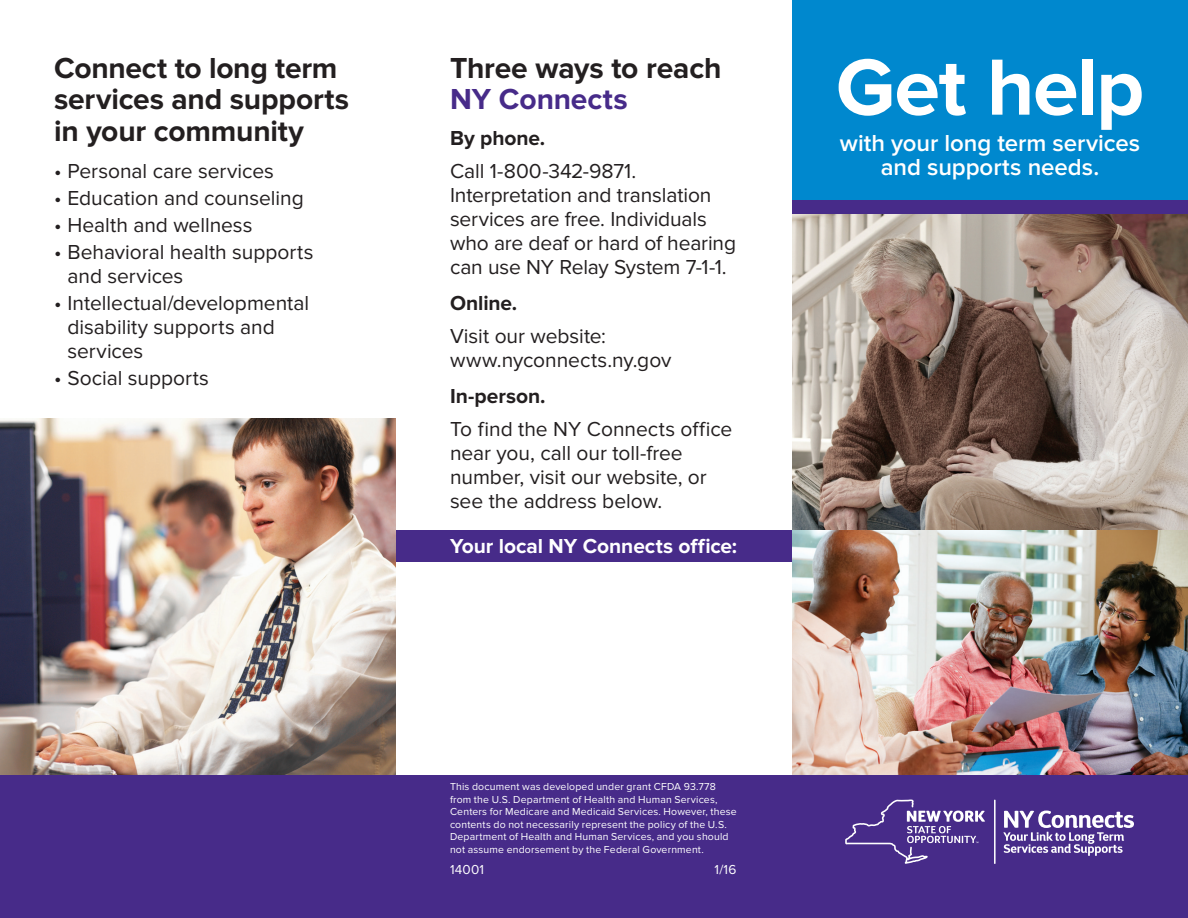
<style>
.page{position:relative;width:1188px;height:918px;background:#fff}
.page>*{position:absolute;margin:0;border:0;box-sizing:border-box;transform-origin:0 0}
.t1{font:700 82.5px "Proxima Nova";letter-spacing:-.02em;color:#fff}
.t2{font:700 30px/31.5px "Proxima Nova";letter-spacing:-.005em;color:#231f20}
.t3{font:700 30px "Proxima Nova";color:#472b89}
.t4{font:600 24px/24px "Proxima Nova";letter-spacing:-.005em;color:#fff;text-align:center}
.t5{font:21px/24px "Proxima Nova";letter-spacing:-.005em;color:#231f20}
.t6{font:700 21px "Proxima Nova";letter-spacing:-.005em;color:#fff}
.t7{font:700 21px "Proxima Nova";letter-spacing:-.005em;color:#231f20}
.t8{font:13.5px "Proxima Nova";letter-spacing:.02em;color:#fff}
.t9{font:10.5px/12.6px "Proxima Nova";letter-spacing:.015em;color:#fff}
</style>
<div class="page">
<img style="left:792px;top:214px;width:396px;height:316px">
<img style="left:0;top:418px;width:396px;height:358px">
<div style="left:396px;top:530px;width:396px;height:32px;background:#472b89"></div>
<img style="left:792px;top:530px;width:396px;height:246px">
<div style="left:792px;top:0;width:396px;height:200px;background:#0088ce"></div>
<div style="left:0;top:776px;width:1188px;height:142px;background:#472b89"></div>
<div style="left:792px;top:200px;width:396px;height:14px;background:#472b89"></div>
<hr style="left:994px;top:800px;width:2px;height:64px;background:#fff">
<svg style="left:845px;top:800px;width:140px;height:64px"></svg>
<svg style="left:1003px;top:811px;width:131px;height:45px"></svg>
<h2 class="t2" style="left:54px;top:53px;width:297px">Connect to long term services and supports in your community</h2>
<p class="t5" style="left:54px;top:160px;width:221px">• Personal care services</p>
<p class="t5" style="left:54px;top:187px;width:251px">• Education and counseling</p>
<p class="t5" style="left:54px;top:214px;width:200px">• Health and wellness</p>
<p class="t5" style="left:68px;top:241px;width:248px;text-indent:-14px">• Behavioral health supports and services</p>
<p class="t5" style="left:68px;top:292px;width:243px;text-indent:-14px">• Intellectual/developmental disability supports and services</p>
<p class="t5" style="left:54px;top:367px;width:157px">• Social supports</p>
<h2 class="t2" style="left:450px;top:53px;width:273px">Three ways to reach</h2>
<h2 class="t3" style="left:450px;top:82px;width:179px">NY Connects</h2>
<p class="t7" style="left:450px;top:126px;width:97px">By phone.</p>
<p class="t5" style="left:450px;top:160px;width:288px">Call 1-800-342-9871.<br>Interpretation and translation services are free. Individuals who are deaf or hard of hearing can use NY Relay System 7-1-1.</p>
<p class="t7" style="left:450px;top:291px;width:69px">Online.</p>
<p class="t5" style="left:450px;top:325px;width:223px">Visit our website: www.nyconnects.ny.gov</p>
<p class="t7" style="left:450px;top:384px;width:97px">In-person.</p>
<p class="t5" style="left:450px;top:418px;width:284px">To find the NY Connects office near you, call our toll-free number, visit our website, or see the address below.</p>
<p class="t6" style="left:450px;top:534px;width:289px">Your local NY Connects office:</p>
<p class="t9" style="left:450px;top:780px;width:288px">This document was developed under grant CFDA 93.778 from the U.S. Department of Health and Human Services, Centers for Medicare and Medicaid Services. However, these contents do not necessarily represent the policy of the U.S.<br>Department of Health and Human Services, and you should not assume endorsement by the Federal Government.</p>
<p class="t8" style="left:450px;top:862px;width:36px">14001</p>
<p class="t8" style="left:714px;top:862px;width:24px">1/16</p>
<h1 class="t1" style="left:836px;top:40px;width:310px">Get help</h1>
<p class="t4" style="left:840px;top:131px;width:302px">with your long term services and supports needs.</p>
</div>
